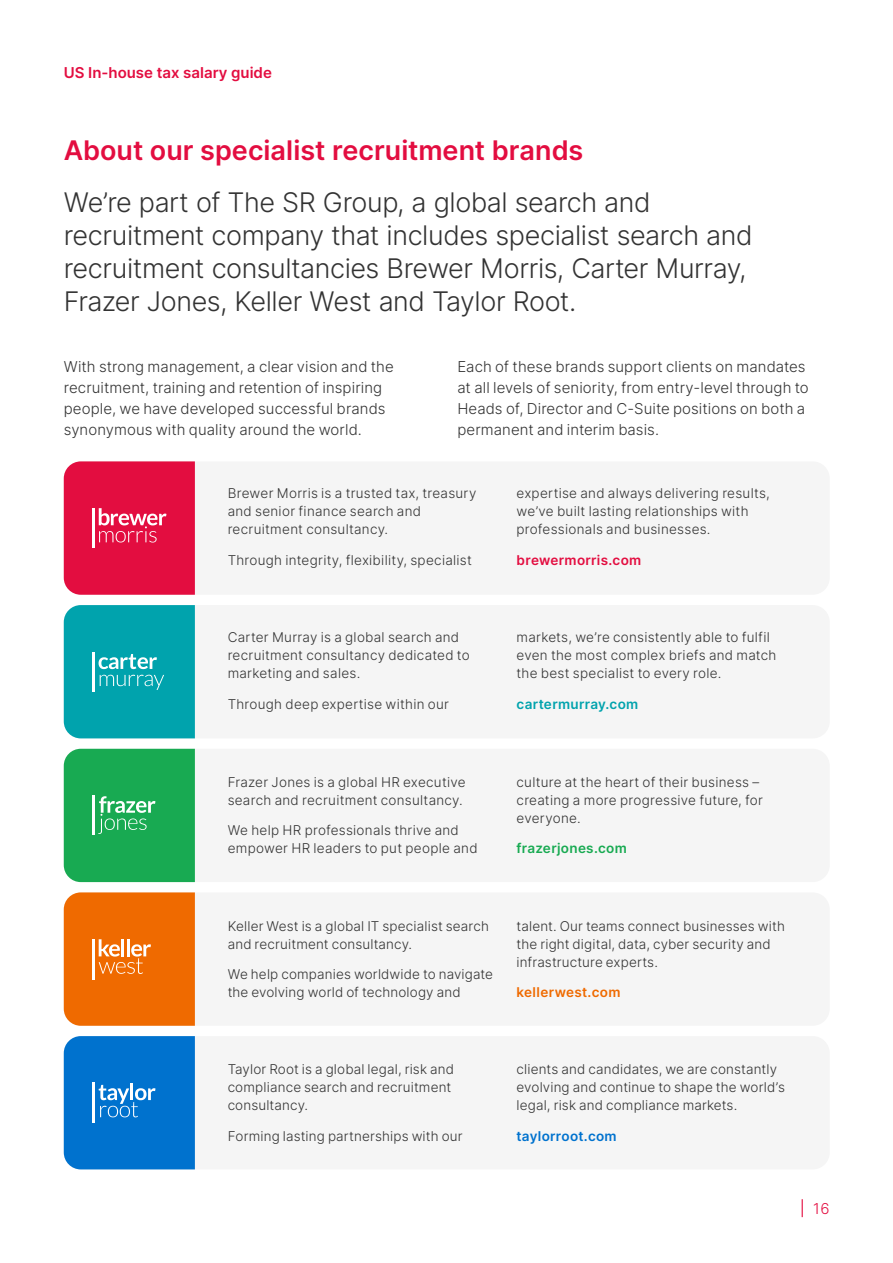
<style>
.page{position:relative;width:893px;height:1263px;background:#fff}
.page>*{position:absolute;margin:0;border:0;box-sizing:border-box;transform-origin:0 0}
.t1{font:300 27px/33px "Inter";letter-spacing:-.015em;color:#333}
.t2{font:600 27px "Inter";color:#e30d40}
.t3{font:300 15px/21px "Inter";letter-spacing:.005em;color:#333}
.t4{font:600 15px "Inter";color:#e30d40}
.t5{font:300 15px "Inter";color:#e30d40}
.t6{font:300 13.5px/18px "Inter";letter-spacing:.015em;color:#333}
.t7{font:600 13.5px "Inter";letter-spacing:.02em;color:#e30d40}
.t8{font:600 13.5px "Inter";letter-spacing:.025em;color:#00a3ad}
.t9{font:600 13.5px "Inter";letter-spacing:.025em;color:#18aa52}
.t10{font:600 13.5px "Inter";letter-spacing:.02em;color:#0072ce}
.t11{font:600 13.5px "Inter";letter-spacing:.025em;color:#ef6a00}
</style>
<div class="page">
<svg style="left:802px;top:1199px;width:1px;height:18px"></svg>
<div style="left:64px;top:461px;width:766px;height:134px;background:#f5f5f5;border-radius:17px"></div>
<div style="left:64px;top:605px;width:766px;height:133px;background:#f5f5f5;border-radius:17px"></div>
<div style="left:64px;top:749px;width:766px;height:133px;background:#f5f5f5;border-radius:17px"></div>
<div style="left:64px;top:1036px;width:766px;height:133px;background:#f5f5f5;border-radius:17px"></div>
<div style="left:64px;top:892px;width:766px;height:134px;background:#f5f5f5;border-radius:17px"></div>
<svg style="left:64px;top:461px;width:131px;height:134px"></svg>
<svg style="left:64px;top:605px;width:131px;height:133px"></svg>
<div style="left:64px;top:749px;width:131px;height:133px;background:#18aa52"></div>
<svg style="left:64px;top:1036px;width:131px;height:133px"></svg>
<svg style="left:64px;top:892px;width:131px;height:134px"></svg>
<p class="t4" style="left:64px;top:64px;width:210px">US In-house tax salary guide</p>
<h1 class="t2" style="left:64px;top:134px;width:521px">About our specialist recruitment brands</h1>
<h1 class="t1" style="left:64px;top:185px;width:690px">We’re part of The SR Group, a global search and recruitment company that includes specialist search and recruitment consultancies Brewer Morris, Carter Murray, Frazer Jones, Keller West and Taylor Root.</h1>
<p class="t3" style="left:64px;top:356px;width:332px">With strong management, a clear vision and the recruitment, training and retention of inspiring people, we have developed successful brands synonymous with quality around the world.</p>
<p class="t3" style="left:457px;top:356px;width:353px">Each of these brands support clients on mandates at all levels of seniority, from entry-level through to Heads of, Director and C-Suite positions on both a permanent and interim basis.</p>
<p class="t6" style="left:228px;top:484px;width:250px">Brewer Morris is a trusted tax, treasury and senior finance search and recruitment consultancy.</p>
<p class="t6" style="left:228px;top:551px;width:246px">Through integrity, flexibility, specialist</p>
<p class="t6" style="left:228px;top:628px;width:243px">Carter Murray is a global search and recruitment consultancy dedicated to marketing and sales.</p>
<p class="t6" style="left:228px;top:695px;width:223px">Through deep expertise within our</p>
<p class="t6" style="left:228px;top:773px;width:239px">Frazer Jones is a global HR executive search and recruitment consultancy.</p>
<p class="t6" style="left:228px;top:821px;width:251px">We help HR professionals thrive and empower HR leaders to put people and</p>
<p class="t6" style="left:517px;top:484px;width:255px">expertise and always delivering results, we’ve built lasting relationships with professionals and businesses.</p>
<p class="t7" style="left:517px;top:552px;width:126px">brewermorris.com</p>
<p class="t6" style="left:517px;top:628px;width:261px">markets, we’re consistently able to fulfil even the most complex briefs and match the best specialist to every role.</p>
<p class="t8" style="left:517px;top:696px;width:123px">cartermurray.com</p>
<p class="t6" style="left:517px;top:773px;width:248px">culture at the heart of their business – creating a more progressive future, for everyone.</p>
<p class="t9" style="left:517px;top:840px;width:112px">frazerjones.com</p>
<p class="t6" style="left:228px;top:917px;width:263px">Keller West is a global IT specialist search and recruitment consultancy.</p>
<p class="t6" style="left:228px;top:965px;width:267px">We help companies worldwide to navigate the evolving world of technology and</p>
<p class="t6" style="left:517px;top:917px;width:270px">talent. Our teams connect businesses with the right digital, data, cyber security and infrastructure experts.</p>
<p class="t11" style="left:517px;top:984px;width:105px">kellerwest.com</p>
<p class="t6" style="left:228px;top:1060px;width:228px">Taylor Root is a global legal, risk and compliance search and recruitment consultancy.</p>
<p class="t6" style="left:228px;top:1127px;width:236px">Forming lasting partnerships with our</p>
<p class="t6" style="left:517px;top:1060px;width:270px">clients and candidates, we are constantly evolving and continue to shape the world’s legal, risk and compliance markets.</p>
<p class="t10" style="left:517px;top:1128px;width:102px">taylorroot.com</p>
<p class="t5" style="left:813px;top:1199px;width:18px">16</p>
</div>
